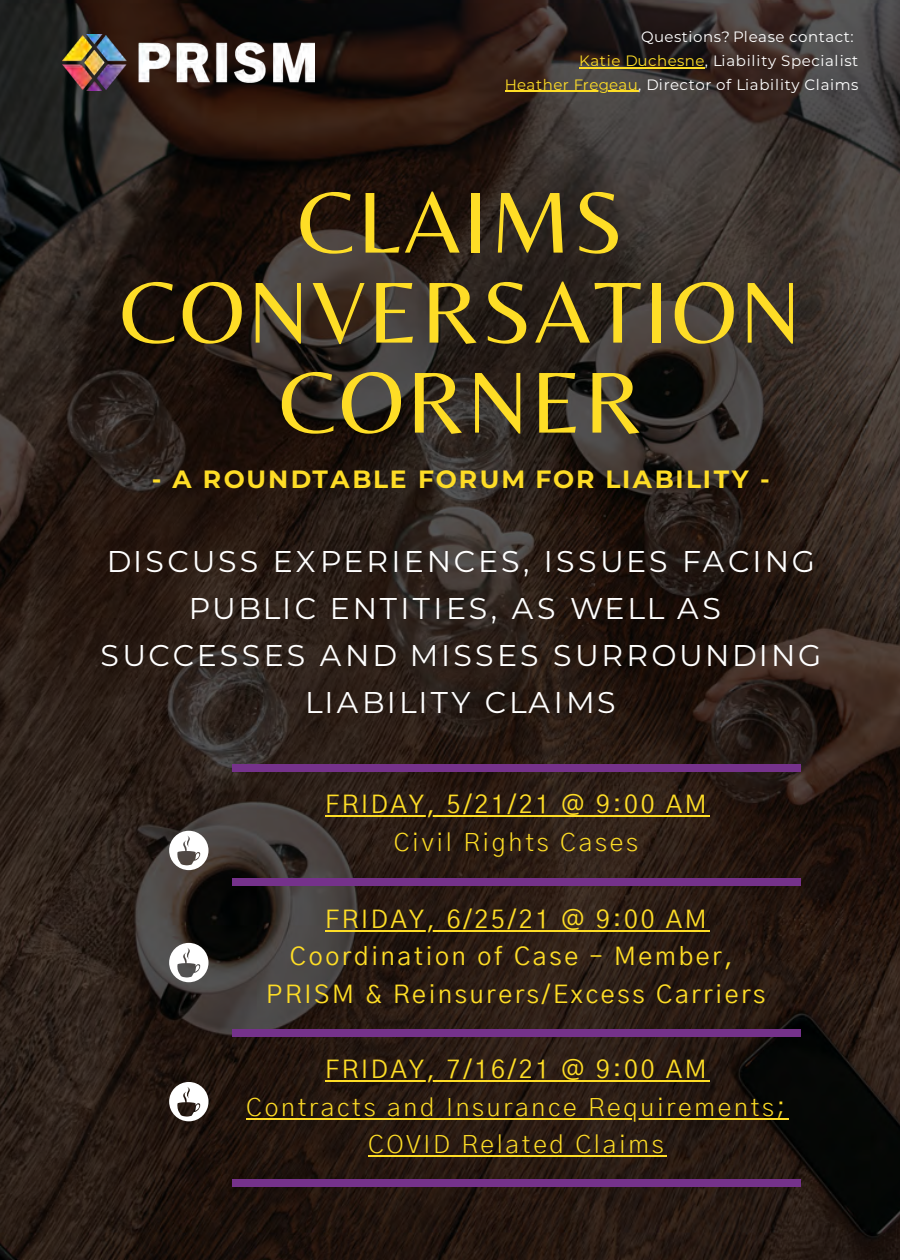
<style>
.page{position:relative;width:900px;height:1260px;background:#fff}
.page>*{position:absolute;margin:0;border:0;box-sizing:border-box;transform-origin:0 0}
.t1{font:90px/90px "Belleza";letter-spacing:.03em;color:#fedd26;text-align:center}
.t2{font:30px/47px "Montserrat";letter-spacing:.095em;color:#fff;text-align:center}
.t3{font:25px "Gothic A1";letter-spacing:.11em;color:#fedd26}
.t4{font:300 25px "Gothic A1";letter-spacing:.11em;color:#fedd26}
.t5{font:700 25px "Montserrat";letter-spacing:.08em;color:#fedd26}
.t6{font:15px "Montserrat";letter-spacing:.035em;color:#fff}
.s1{color:#fedd26}
</style>
<div class="page">
<img style="left:0;top:0;width:900px;height:1260px">
<div style="left:232px;top:764px;width:568px;height:8px;background:#75328b"></div>
<div style="left:232px;top:1180px;width:568px;height:7px;background:#75328b"></div>
<hr style="left:325px;top:930px;width:385px;height:1px;background:#fedd26">
<hr style="left:325px;top:1080px;width:385px;height:2px;background:#fedd26">
<hr style="left:246px;top:1118px;width:543px;height:1px;background:#fedd26">
<hr style="left:368px;top:1155px;width:299px;height:2px;background:#fedd26">
<hr style="left:325px;top:815px;width:385px;height:2px;background:#fedd26">
<svg style="left:169px;top:943px;width:40px;height:39px"></svg>
<svg style="left:169px;top:1082px;width:40px;height:39px"></svg>
<svg style="left:169px;top:831px;width:40px;height:39px"></svg>
<img style="left:63px;top:34px;width:251px;height:57px">
<div style="left:232px;top:879px;width:568px;height:7px;background:#75328b"></div>
<div style="left:232px;top:1029px;width:568px;height:8px;background:#75328b"></div>
<hr style="left:579px;top:67px;width:126px;height:1px;background:#fedd26">
<hr style="left:505px;top:91px;width:133px;height:1px;background:#fedd26">
<p class="t6" style="left:641px;top:26px;width:214px">Questions? Please contact:</p>
<p class="t6" style="left:579px;top:50px;width:281px"><span class="s1">Katie Duchesne</span>, Liability Specialist</p>
<p class="t6" style="left:505px;top:74px;width:355px"><span class="s1">Heather Fregeau</span>, Director of Liability Claims</p>
<p class="t1" style="left:120px;top:176px;width:683px">CLAIMS<br>CONVERSATION<br>CORNER</p>
<p class="t5" style="left:152px;top:462px;width:619px">- A ROUNDTABLE FORUM FOR LIABILITY -</p>
<p class="t2" style="left:107px;top:537px;width:710px">DISCUSS EXPERIENCES, ISSUES FACING<br>PUBLIC ENTITIES, AS WELL AS</p>
<p class="t2" style="left:100px;top:630px;width:723px">SUCCESSES AND MISSES SURROUNDING<br>LIABILITY CLAIMS</p>
<p class="t3" style="left:325px;top:793px;width:383px">FRIDAY, 5/21/21 @ 9:00 AM</p>
<p class="t4" style="left:394px;top:831px;width:246px">Civil Rights Cases</p>
<p class="t3" style="left:325px;top:908px;width:383px">FRIDAY, 6/25/21 @ 9:00 AM</p>
<p class="t3" style="left:290px;top:945px;width:445px">Coordination of Case – Member,</p>
<p class="t3" style="left:266px;top:983px;width:501px">PRISM &amp; Reinsurers/Excess Carriers</p>
<p class="t3" style="left:325px;top:1058px;width:383px">FRIDAY, 7/16/21 @ 9:00 AM</p>
<p class="t4" style="left:246px;top:1096px;width:540px">Contracts and Insurance Requirements;</p>
<p class="t4" style="left:368px;top:1133px;width:297px">COVID Related Claims</p>
</div>
